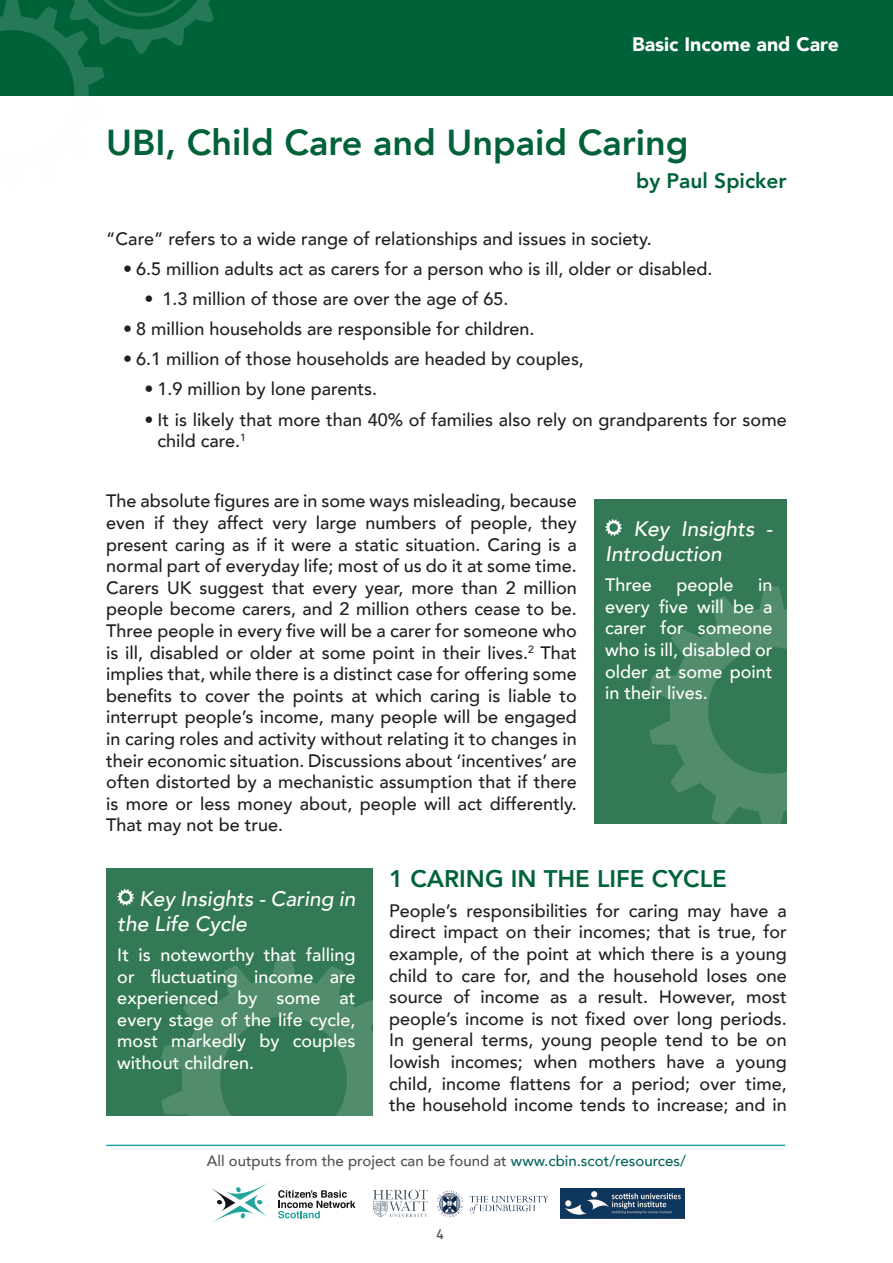
<style>
.page{position:relative;width:893px;height:1263px;background:#fff}
.page>*{position:absolute;margin:0;border:0;box-sizing:border-box;transform-origin:0 0}
.t1{font:800 36px "Avenir";color:#006239}
.t2{font:800 24px "Avenir";color:#006239}
.t3{font:italic 500 21px/25.2px "Avenir";color:#fff}
.t4{font:800 21px "Avenir";color:#006239}
.t5{font:900 19.5px "Avenir";color:#fff}
.t6{font:500 18px/21.6px "Avenir";color:#231f20;text-align:justify}
.t7{font:500 18px/21.6px "Avenir";color:#fff;text-align:justify}
.t8{font:500 15px "Avenir";color:#515251}
.t9{font:500 15px "Bulo";color:#515251}
.s1{color:#07645e}
</style>
<div class="page">
<div style="left:0;top:0;width:893px;height:95px;background:#006239"></div>
<svg style="left:0;top:0;width:232px;height:96px"></svg>
<svg style="left:211px;top:1182px;width:58px;height:41px"></svg>
<svg style="left:278px;top:1190px;width:77px;height:28px"></svg>
<hr style="left:106px;top:1144px;width:679px;height:2px;background:#21a69c">
<img style="left:373px;top:1189px;width:55px;height:29px">
<img style="left:436px;top:1190px;width:112px;height:28px">
<img style="left:560px;top:1189px;width:124px;height:29px">
<div style="left:594px;top:499px;width:193px;height:324px;background:#347955"></div>
<svg style="left:649px;top:586px;width:138px;height:237px"></svg>
<div style="left:106px;top:868px;width:266px;height:247px;background:#347955"></div>
<svg style="left:161px;top:956px;width:211px;height:159px"></svg>
<svg style="left:605px;top:519px;width:17px;height:17px"></svg>
<svg style="left:117px;top:889px;width:17px;height:16px"></svg>
<p class="t5" style="left:632px;top:27px;width:208px">Basic Income and Care</p>
<h1 class="t1" style="left:106px;top:114px;width:584px">UBI, Child Care and Unpaid Caring</h1>
<p class="t4" style="left:636px;top:165px;width:152px">by Paul Spicker</p>
<p class="t6" style="left:106px;top:227px;width:547px">“Care” refers to a wide range of relationships and issues in society.</p>
<p class="t6" style="left:123px;top:257px;width:591px">• 6.5 million adults act as carers for a person who is ill, older or disabled.</p>
<p class="t6" style="left:145px;top:287px;width:365px">• 1.3 million of those are over the age of 65.</p>
<p class="t6" style="left:123px;top:317px;width:413px">• 8 million households are responsible for children.</p>
<p class="t6" style="left:123px;top:347px;width:462px">• 6.1 million of those households are headed by couples,</p>
<p class="t6" style="left:145px;top:377px;width:234px">• 1.9 million by lone parents.</p>
<p class="t6" style="left:157px;top:407px;width:631px;text-indent:-13px">• It is likely that more than 40% of families also rely on grandparents for some child care.<sup>1</sup></p>
<p class="t6" style="left:106px;top:489px;width:472px">The absolute figures are in some ways misleading, because even if they affect very large numbers of people, they present caring as if it were a static situation. Caring is a normal part of everyday life; most of us do it at some time.<br>Carers UK suggest that every year, more than 2 million people become carers, and 2 million others cease to be.<br>Three people in every five will be a carer for someone who is ill, disabled or older at some point in their lives.<sup>2</sup> That implies that, while there is a distinct case for offering some benefits to cover the points at which caring is liable to interrupt people’s income, many people will be engaged in caring roles and activity without relating it to changes in their economic situation. Discussions about ‘incentives’ are often distorted by a mechanistic assumption that if there is more or less money about, people will act differently.<br>That may not be true.</p>
<h2 class="t2" style="left:389px;top:860px;width:339px">1 CARING IN THE LIFE CYCLE</h2>
<p class="t6" style="left:389px;top:899px;width:399px">People’s responsibilities for caring may have a direct impact on their incomes; that is true, for example, of the point at which there is a young child to care for, and the household loses one source of income as a result. However, most people’s income is not fixed over long periods.<br>In general terms, young people tend to be on lowish incomes; when mothers have a young child, income flattens for a period; over time, the household income tends to increase; and in</p>
<p class="t3" style="left:605px;top:516px;width:169px;text-indent:28px">Key Insights -<br>Introduction</p>
<p class="t7" style="left:605px;top:573px;width:48px">Three</p>
<p class="t7" style="left:676px;top:573px;width:59px">people</p>
<p class="t7" style="left:605px;top:573px;width:169px;text-indent:153px">in every five will be a carer for someone who is ill, disabled or older at some point in their lives.</p>
<p class="t3" style="left:117px;top:886px;width:240px;text-indent:22px">Key Insights - Caring in the Life Cycle</p>
<p class="t7" style="left:117px;top:943px;width:240px">It is noteworthy that falling or fluctuating income are experienced by some at every stage of the life cycle, most markedly by couples without children.</p>
<p class="t8" style="left:207px;top:1148px;width:481px">All outputs from the project can be found at <span class="s1">www.cbin.scot/resources/</span></p>
<p class="t9" style="left:436px;top:1225px;width:9px">4</p>
</div>
